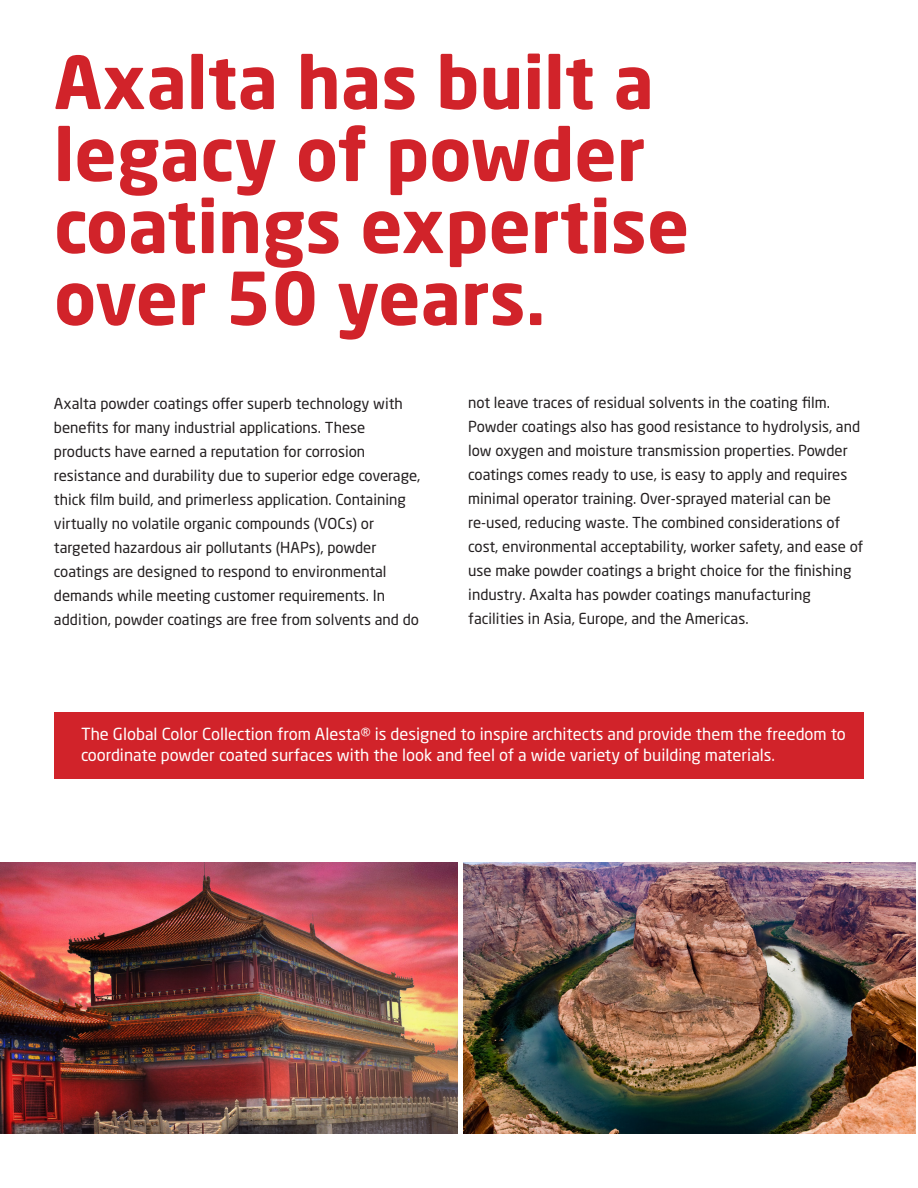
<style>
.page{position:relative;width:918px;height:1188px;background:#fff}
.page>*{position:absolute;margin:0;border:0;box-sizing:border-box;transform-origin:0 0}
.Header-Blue_-_24{font:700 72px "Neo Sans Pro";color:#d1232a}
.t1{font:16.5px "Neo Sans Pro";color:#fff}
.t2{font:15px/24px "Neo Sans Pro";color:#231f20}
</style>
<div class="page">
<div style="left:54px;top:712px;width:810px;height:66px;background:#d1232a"></div>
<img style="left:0;top:862px;width:457px;height:272px">
<img style="left:464px;top:862px;width:452px;height:272px">
<p class="Header-Blue_-_24" style="left:54px;top:36px;width:602px">Axalta has built a</p>
<p class="Header-Blue_-_24" style="left:54px;top:108px;width:593px">legacy of powder</p>
<p class="Header-Blue_-_24" style="left:54px;top:180px;width:637px">coatings expertise</p>
<p class="Header-Blue_-_24" style="left:54px;top:252px;width:493px">over 50 years.</p>
<p class="t2" style="left:54px;top:391px;width:350px">Axalta powder coatings offer superb technology with benefits for many industrial applications. These</p>
<p class="t2" style="left:54px;top:439px;width:313px">products have earned a reputation for corrosion</p>
<p class="t2" style="left:54px;top:463px;width:368px">resistance and durability due to superior edge coverage, thick film build, and primerless application. Containing</p>
<p class="t2" style="left:54px;top:511px;width:322px">virtually no volatile organic compounds (VOCs) or</p>
<p class="t2" style="left:54px;top:535px;width:324px">targeted hazardous air pollutants (HAPs), powder</p>
<p class="t2" style="left:54px;top:559px;width:334px">coatings are designed to respond to environmental</p>
<p class="t2" style="left:54px;top:583px;width:333px">demands while meeting customer requirements. In</p>
<p class="t2" style="left:54px;top:607px;width:366px">addition, powder coatings are free from solvents and do</p>
<p class="t2" style="left:468px;top:391px;width:393px">not leave traces of residual solvents in the coating film.<br>Powder coatings also has good resistance to hydrolysis, and low oxygen and moisture transmission properties. Powder coatings comes ready to use, is easy to apply and requires minimal operator training. Over-sprayed material can be</p>
<p class="t2" style="left:468px;top:511px;width:396px">re-used, reducing waste. The combined considerations of cost, environmental acceptability, worker safety, and ease of</p>
<p class="t2" style="left:468px;top:559px;width:385px">use make powder coatings a bright choice for the finishing industry. Axalta has powder coatings manufacturing</p>
<p class="t2" style="left:468px;top:607px;width:282px">facilities in Asia, Europe, and the Americas.</p>
<p class="t1" style="left:81px;top:724px;width:766px">The Global Color Collection from Alesta® is designed to inspire architects and provide them the freedom to</p>
<p class="t1" style="left:81px;top:745px;width:696px">coordinate powder coated surfaces with the look and feel of a wide variety of building materials.</p>
</div>
